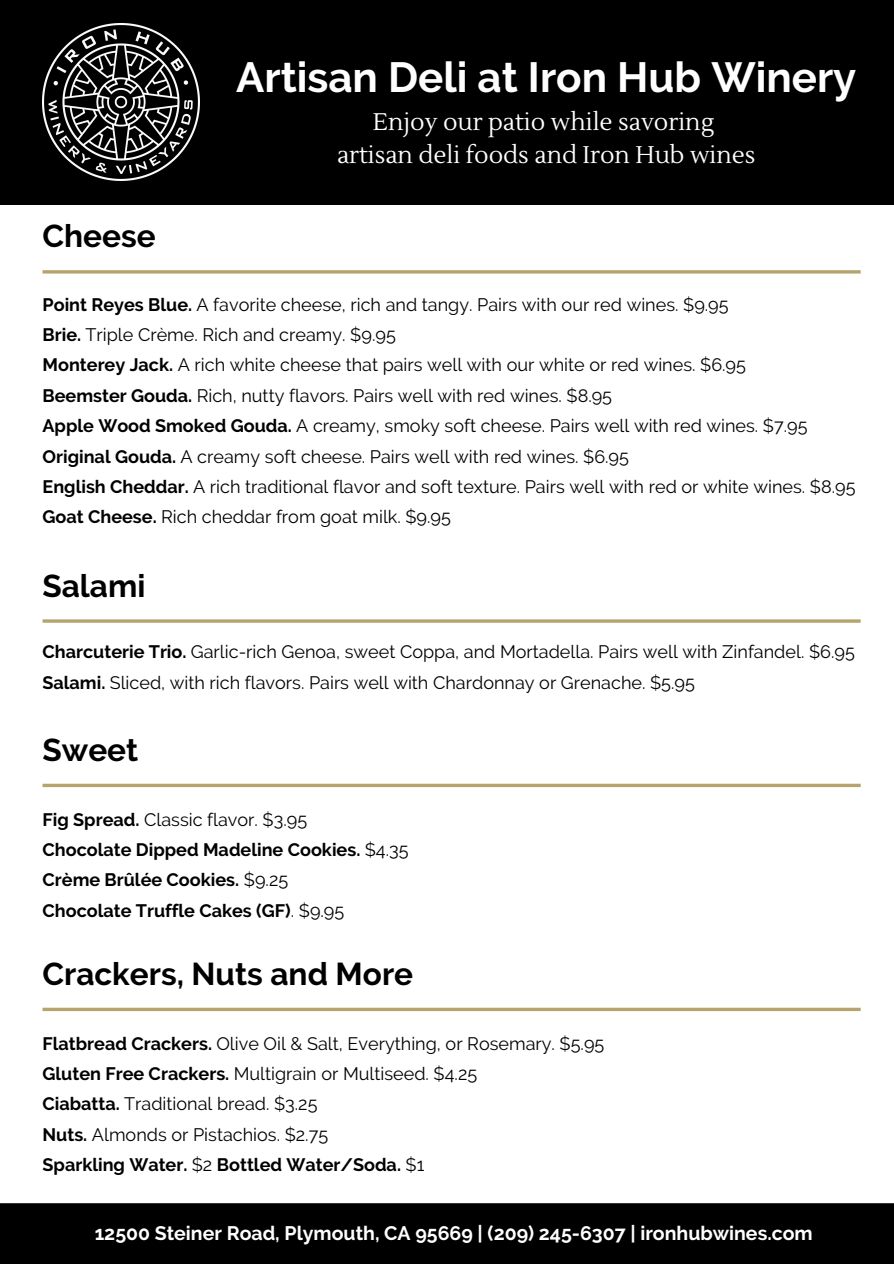
<style>
.page{position:relative;width:894px;height:1264px;background:#fff}
.page>*{position:absolute;margin:0;border:0;box-sizing:border-box;transform-origin:0 0}
.t1{font:700 42px "Raleway";color:#fff}
.t2{font:700 31.5px "Raleway";color:#000}
.t3{font:24px "Lustria";color:#fff}
.t4{font:700 19.5px "Raleway";color:#fff}
.t5{font:18px "Raleway";color:#000}
.t6{font:700 18px "Raleway";color:#000}
.s1{font-weight:700}
.s2{font-weight:400}
</style>
<div class="page">
<div style="left:0;top:0;width:893px;height:205px;background:#000"></div>
<hr style="left:42px;top:270px;width:818px;height:3px;background:#b5a46d">
<img style="left:42px;top:24px;width:157px;height:156px">
<hr style="left:42px;top:619px;width:818px;height:3px;background:#b5a46d">
<svg style="left:42px;top:783px;width:818px;height:4px;fill:#b5a46d"></svg>
<svg style="left:42px;top:1007px;width:818px;height:4px;fill:#b5a46d"></svg>
<div style="left:0;top:1203px;width:893px;height:60px;background:#000"></div>
<p class="t2" style="left:42px;top:218px;width:114px">Cheese</p>
<p class="t1" style="left:236px;top:52px;width:621px">Artisan Deli at Iron Hub Winery</p>
<p class="t3" style="left:373px;top:107px;width:343px">Enjoy our patio while savoring</p>
<p class="t3" style="left:337px;top:140px;width:420px">artisan deli foods and Iron Hub wines</p>
<p class="t5" style="left:42px;top:293px;width:687px"><span class="s1">Point Reyes Blue.</span> A favorite cheese, rich and tangy. Pairs with our red wines. $9.95</p>
<p class="t5" style="left:42px;top:324px;width:355px"><span class="s1">Brie.</span> Triple Crème. Rich and creamy. $9.95</p>
<p class="t5" style="left:42px;top:354px;width:704px"><span class="s1">Monterey Jack.</span> A rich white cheese that pairs well with our white or red wines. $6.95</p>
<p class="t5" style="left:42px;top:385px;width:571px"><span class="s1">Beemster Gouda.</span> Rich, nutty flavors. Pairs well with red wines. $8.95</p>
<p class="t5" style="left:42px;top:415px;width:766px"><span class="s1">Apple Wood Smoked Gouda.</span> A creamy, smoky soft cheese. Pairs well with red wines. $7.95</p>
<p class="t5" style="left:42px;top:445px;width:588px"><span class="s1">Original Gouda.</span> A creamy soft cheese. Pairs well with red wines. $6.95</p>
<p class="t5" style="left:42px;top:476px;width:814px"><span class="s1">English Cheddar.</span> A rich traditional flavor and soft texture. Pairs well with red or white wines. $8.95</p>
<p class="t5" style="left:42px;top:506px;width:410px"><span class="s1">Goat Cheese.</span> Rich cheddar from goat milk. $9.95</p>
<p class="t2" style="left:42px;top:567px;width:104px">Salami</p>
<p class="t5" style="left:42px;top:641px;width:813px"><span class="s1">Charcuterie Trio.</span> Garlic-rich Genoa, sweet Coppa, and Mortadella. Pairs well with Zinfandel. $6.95</p>
<p class="t5" style="left:42px;top:671px;width:653px"><span class="s1">Salami.</span> Sliced, with rich flavors. Pairs well with Chardonnay or Grenache. $5.95</p>
<p class="t2" style="left:42px;top:731px;width:97px">Sweet</p>
<p class="t5" style="left:42px;top:808px;width:266px"><span class="s1">Fig Spread.</span> Classic flavor. $3.95</p>
<p class="t6" style="left:42px;top:839px;width:367px">Chocolate Dipped Madeline Cookies. <span class="s2">$4.35</span></p>
<p class="t6" style="left:42px;top:869px;width:247px">Crème Brûlée Cookies. <span class="s2">$9.25</span></p>
<p class="t6" style="left:42px;top:899px;width:303px">Chocolate Truffle Cakes (GF)<span class="s2">. $9.95</span></p>
<p class="t2" style="left:42px;top:955px;width:372px">Crackers, Nuts and More</p>
<p class="t5" style="left:42px;top:1032px;width:563px"><span class="s1">Flatbread Crackers.</span> Olive Oil &amp; Salt, Everything, or Rosemary. $5.95</p>
<p class="t5" style="left:42px;top:1063px;width:436px"><span class="s1">Gluten Free Crackers.</span> Multigrain or Multiseed. $4.25</p>
<p class="t5" style="left:42px;top:1093px;width:276px"><span class="s1">Ciabatta.</span> Traditional bread. $3.25</p>
<p class="t5" style="left:42px;top:1123px;width:287px"><span class="s1">Nuts.</span> Almonds or Pistachios. $2.75</p>
<p class="t6" style="left:42px;top:1154px;width:383px">Sparkling Water. <span class="s2">$2</span> Bottled Water/Soda. <span class="s2">$1</span></p>
<p class="t4" style="left:95px;top:1221px;width:719px">12500 Steiner Road, Plymouth, CA 95669 | (209) 245-6307 | ironhubwines.com</p>
</div>
